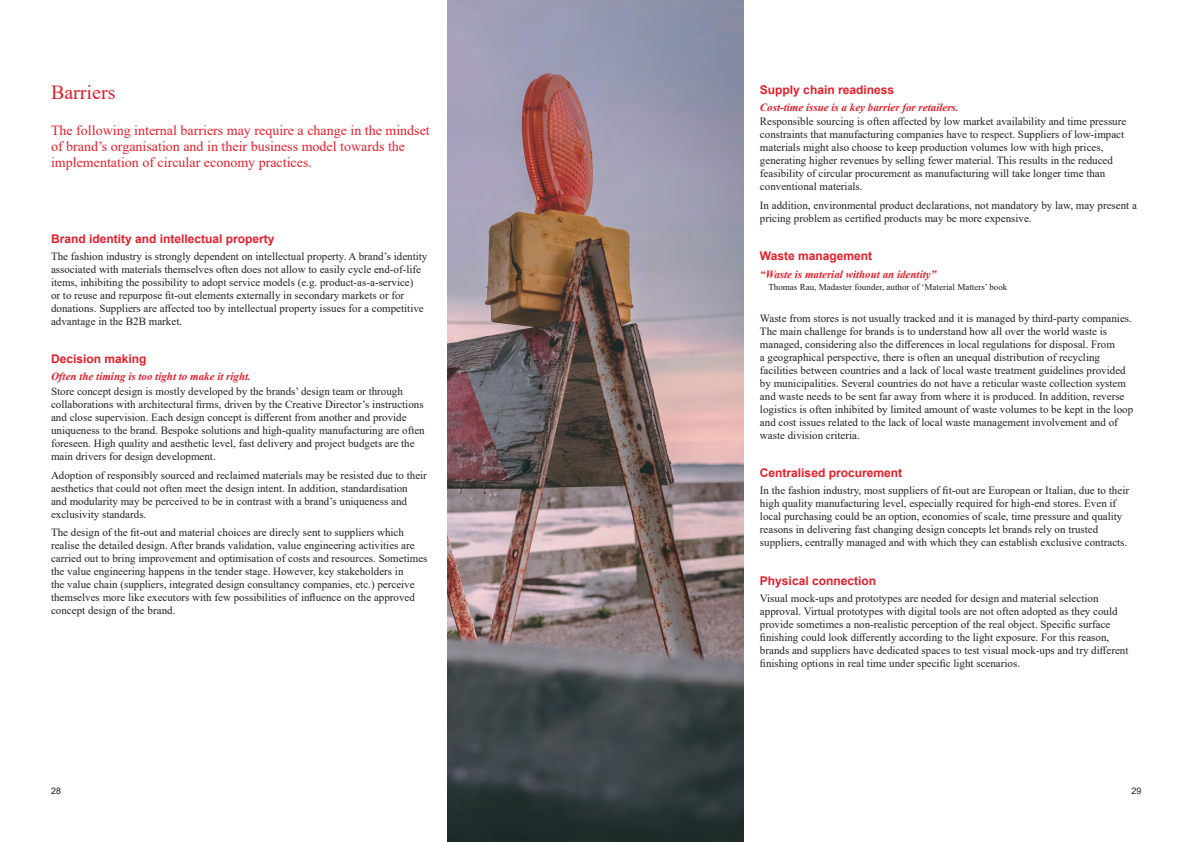
<style>
.page{position:relative;width:1191px;height:842px;background:#fff}
.page>*{position:absolute;margin:0;border:0;box-sizing:border-box;transform-origin:0 0}
.Large_section_title{font:20px "Times New Roman";color:#e41e2b}
.Value_Standfirst{font:14px/16px "Times New Roman";color:#e41e2b}
.Heading_1{font:700 12px "Arial";color:#e41e2b}
.Body_copy{font:11px/13px "Times New Roman";color:#231f20}
.Heading_3{font:italic 700 11px "Times New Roman";color:#e41e2b}
.Quotee{font:9px "Times New Roman";color:#231f20}
.t1{font:9px "Arial";color:#231f20}
</style>
<div class="page">
<img style="left:448px;top:0;width:295px;height:842px">
<p class="Large_section_title" style="left:51px;top:78px;width:66px">Barriers</p>
<p class="Value_Standfirst" style="left:51px;top:122px;width:380px">The following internal barriers may require a change in the mindset of brand’s organisation and in their business model towards the implementation of circular economy practices.</p>
<p class="Heading_1" style="left:51px;top:230px;width:225px">Brand identity and intellectual property</p>
<p class="Body_copy" style="left:51px;top:249px;width:378px">The fashion industry is strongly dependent on intellectual property. A brand’s identity associated with materials themselves often does not allow to easily cycle end-of-life items, inhibiting the possibility to adopt service models (e.g. product-as-a-service)<br>or to reuse and repurpose fit-out elements externally in secondary markets or for donations. Suppliers are affected too by intellectual property issues for a competitive advantage in the B2B market.</p>
<p class="Heading_1" style="left:51px;top:351px;width:97px">Decision making</p>
<p class="Heading_3" style="left:51px;top:369px;width:201px">Often the timing is too tight to make it right.</p>
<p class="Body_copy" style="left:51px;top:384px;width:375px">Store concept design is mostly developed by the brands’ design team or through collaborations with architectural firms, driven by the Creative Director’s instructions and close supervision. Each design concept is different from another and provide uniqueness to the brand. Bespoke solutions and high-quality manufacturing are often foreseen. High quality and aesthetic level, fast delivery and project budgets are the main drivers for design development.</p>
<p class="Body_copy" style="left:51px;top:468px;width:377px">Adoption of responsibly sourced and reclaimed materials may be resisted due to their aesthetics that could not often meet the design intent. In addition, standardisation<br>and modularity may be perceived to be in contrast with a brand’s uniqueness and exclusivity standards.</p>
<p class="Body_copy" style="left:51px;top:526px;width:378px">The design of the fit-out and material choices are direcly sent to suppliers which realise the detailed design. After brands validation, value engineering activities are carried out to bring improvement and optimisation of costs and resources. Sometimes the value engineering happens in the tender stage. However, key stakeholders in<br>the value chain (suppliers, integrated design consultancy companies, etc.) perceive themselves more like executors with few possibilities of influence on the approved concept design of the brand.</p>
<p class="Heading_1" style="left:760px;top:81px;width:136px">Supply chain readiness</p>
<p class="Heading_3" style="left:760px;top:100px;width:200px">Cost-time issue is a key barrier for retailers.</p>
<p class="Body_copy" style="left:760px;top:115px;width:368px">Responsible sourcing is often affected by low market availability and time pressure constraints that manufacturing companies have to respect. Suppliers of low-impact materials might also choose to keep production volumes low with high prices, generating higher revenues by selling fewer material. This results in the reduced feasibility of circular procurement as manufacturing will take longer time than conventional materials.</p>
<p class="Body_copy" style="left:760px;top:199px;width:378px">In addition, environmental product declarations, not mandatory by law, may present a pricing problem as certified products may be more expensive.</p>
<p class="Heading_1" style="left:760px;top:248px;width:114px">Waste management</p>
<p class="Heading_3" style="left:760px;top:266px;width:178px">“Waste is material without an identity”</p>
<p class="Quotee" style="left:768px;top:281px;width:240px">Thomas Rau, Madaster founder, author of ‘Material Matters’ book</p>
<p class="Body_copy" style="left:760px;top:311px;width:375px">Waste from stores is not usually tracked and it is managed by third-party companies.<br>The main challenge for brands is to understand how all over the world waste is managed, considering also the differences in local regulations for disposal. From<br>a geographical perspective, there is often an unequal distribution of recycling facilities between countries and a lack of local waste treatment guidelines provided by municipalities. Several countries do not have a reticular waste collection system and waste needs to be sent far away from where it is produced. In addition, reverse logistics is often inhibited by limited amount of waste volumes to be kept in the loop and cost issues related to the lack of local waste management involvement and of waste division criteria.</p>
<p class="Heading_1" style="left:760px;top:464px;width:144px">Centralised procurement</p>
<p class="Body_copy" style="left:760px;top:484px;width:370px">In the fashion industry, most suppliers of fit-out are European or Italian, due to their high quality manufacturing level, especially required for high-end stores. Even if local purchasing could be an option, economies of scale, time pressure and quality reasons in delivering fast changing design concepts let brands rely on trusted suppliers, centrally managed and with which they can establish exclusive contracts.</p>
<p class="Heading_1" style="left:760px;top:572px;width:118px">Physical connection</p>
<p class="Body_copy" style="left:760px;top:591px;width:370px">Visual mock-ups and prototypes are needed for design and material selection approval. Virtual prototypes with digital tools are not often adopted as they could provide sometimes a non-realistic perception of the real object. Specific surface finishing could look differently according to the light exposure. For this reason, brands and suppliers have dedicated spaces to test visual mock-ups and try different finishing options in real time under specific light scenarios.</p>
<p class="t1" style="left:51px;top:784px;width:12px">28</p>
<p class="t1" style="left:1131px;top:784px;width:12px">29</p>
</div>
